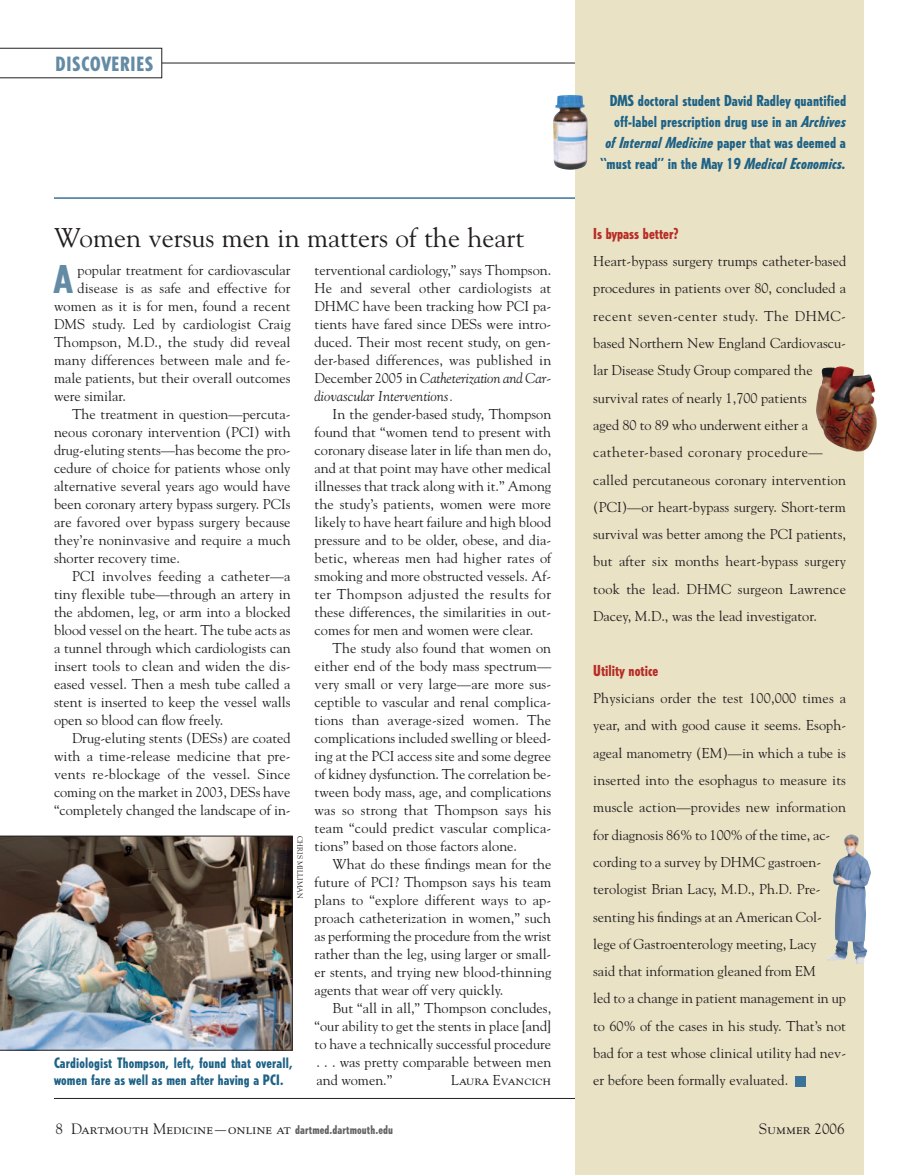
<style>
.page{position:relative;width:918px;height:1175px;background:#fff}
.page>*{position:absolute;margin:0;border:0;box-sizing:border-box;transform-origin:0 0}
.t1{font:800 condensed 37.95px "Tempo";color:#648ba4}
.t2{font:27px "Goudy";color:#231f20}
.t3{font:800 condensed 19.5px "Tempo";letter-spacing:.05em;color:#648ba4}
.t4{font:800 condensed 15px/21px "Tempo";letter-spacing:.005em;color:#1e6286;text-align:right}
.t5{font:15px "Goudy SC";color:#231f20}
.t6{font:800 condensed 15px "Tempo";color:#b72c25}
.t7{font:14.25px/18px "Goudy";color:#231f20;text-align:justify}
.t8{font:800 condensed 14.25px/16.5px "Tempo";letter-spacing:.01em;color:#1e6286}
.t9{font:14.25px "Goudy SC";color:#231f20}
.t10{font:7.5px "Goudy";color:#231f20}
.s1{font-style:italic}
.s2{font-family:"Goudy"}
.s3{font-family:"Tempo";font-weight:800;font-stretch:condensed;font-size:12px;color:#636366}
</style>
<div class="page">
<hr style="left:54px;top:1098px;width:792px;height:1px;background:#231f20">
<hr style="left:54px;top:197px;width:576px;height:2px;background:#3b7297">
<hr style="left:162px;top:63px;width:684px;height:1px;background:#231f20">
<div style="left:575px;top:0;width:289px;height:1174px;background:#eae2c5"></div>
<svg style="left:0;top:48px;width:162px;height:30px"></svg>
<img style="left:827px;top:834px;width:44px;height:130px">
<img style="left:553px;top:95px;width:35px;height:75px">
<img style="left:0;top:835px;width:292px;height:215px">
<div style="left:795px;top:1076px;width:11px;height:10px;background:#3b7297"></div>
<img style="left:816px;top:366px;width:61px;height:85px">
<h3 class="t3" style="left:56px;top:56px;width:99px">DISCOVERIES</h3>
<h2 class="t2" style="left:54px;top:222px;width:472px">Women versus men in matters of the heart</h2>
<h1 class="t1" style="left:55px;top:264px;width:19px">A</h1>
<p class="t7" style="left:78px;top:261px;width:215px">popular treatment for cardiovascular</p>
<p class="t7" style="left:78px;top:279px;width:215px">disease is as safe and effective for</p>
<p class="t7" style="left:54px;top:297px;width:238px">women as it is for men, found a recent</p>
<p class="t7" style="left:54px;top:315px;width:238px">DMS study. Led by cardiologist Craig</p>
<p class="t7" style="left:54px;top:333px;width:238px">Thompson, M.D., the study did reveal</p>
<p class="t7" style="left:54px;top:351px;width:238px">many differences between male and fe-</p>
<p class="t7" style="left:54px;top:369px;width:238px">male patients, but their overall outcomes</p>
<p class="t7" style="left:54px;top:387px;width:74px">were similar.</p>
<p class="t7" style="left:72px;top:405px;width:220px">The treatment in question—percuta-</p>
<p class="t7" style="left:54px;top:423px;width:238px">neous coronary intervention (PCI) with</p>
<p class="t7" style="left:54px;top:441px;width:238px">drug-eluting stents—has become the pro-</p>
<p class="t7" style="left:54px;top:459px;width:238px">cedure of choice for patients whose only</p>
<p class="t7" style="left:54px;top:477px;width:238px">alternative several years ago would have</p>
<p class="t7" style="left:54px;top:495px;width:238px">been coronary artery bypass surgery. PCIs</p>
<p class="t7" style="left:54px;top:513px;width:238px">are favored over bypass surgery because</p>
<p class="t7" style="left:54px;top:531px;width:238px">they’re noninvasive and require a much</p>
<p class="t7" style="left:54px;top:549px;width:128px">shorter recovery time.</p>
<p class="t7" style="left:72px;top:567px;width:220px">PCI involves feeding a catheter—a</p>
<p class="t7" style="left:54px;top:585px;width:238px">tiny flexible tube—through an artery in</p>
<p class="t7" style="left:54px;top:603px;width:238px">the abdomen, leg, or arm into a blocked</p>
<p class="t7" style="left:54px;top:621px;width:238px">blood vessel on the heart. The tube acts as</p>
<p class="t7" style="left:54px;top:639px;width:238px">a tunnel through which cardiologists can</p>
<p class="t7" style="left:54px;top:657px;width:238px">insert tools to clean and widen the dis-</p>
<p class="t7" style="left:54px;top:675px;width:238px">eased vessel. Then a mesh tube called a</p>
<p class="t7" style="left:54px;top:693px;width:238px">stent is inserted to keep the vessel walls</p>
<p class="t7" style="left:54px;top:711px;width:171px">open so blood can flow freely.</p>
<p class="t7" style="left:72px;top:729px;width:220px">Drug-eluting stents (DESs) are coated</p>
<p class="t7" style="left:54px;top:747px;width:238px">with a time-release medicine that pre-</p>
<p class="t7" style="left:54px;top:765px;width:238px">vents re-blockage of the vessel. Since</p>
<p class="t7" style="left:54px;top:783px;width:238px">coming on the market in 2003, DESs have</p>
<p class="t7" style="left:54px;top:801px;width:238px">“completely changed the landscape of in-</p>
<p class="t10" style="left:304px;top:836px;width:65px;rotate:90deg">CHRIS MILLIMAN</p>
<p class="t8" style="left:54px;top:1056px;width:240px">Cardiologist Thompson, left, found that overall, women fare as well as men after having a PCI.</p>
<p class="t7" style="left:315px;top:261px;width:238px">terventional cardiology,” says Thompson.<br>He and several other cardiologists at DHMC have been tracking how PCI pa&shy;tients have fared since DESs were intro&shy;duced. Their most recent study, on gen&shy;der-based differences, was published in December 2005 in <span class="s1">Catheterization and Car&shy;diovascular Interventions.</span></p>
<p class="t7" style="left:315px;top:405px;width:238px;text-indent:18px">In the gender-based study, Thompson found that “women tend to present with coronary disease later in life than men do, and at that point may have other medical illnesses that track along with it.” Among the study’s patients, women were more likely to have heart failure and high blood pressure and to be older, obese, and dia&shy;betic, whereas men had higher rates of smoking and more obstructed vessels. Af&shy;ter Thompson adjusted the results for these differences, the similarities in out&shy;comes for men and women were clear.</p>
<p class="t7" style="left:315px;top:639px;width:238px;text-indent:18px">The study also found that women on either end of the body mass spectrum— very small or very large—are more sus&shy;ceptible to vascular and renal complica&shy;tions than average-sized women. The complications included swelling or bleed&shy;ing at the PCI access site and some degree of kidney dysfunction. The correlation be&shy;tween body mass, age, and complications was so strong that Thompson says his team “could predict vascular complica&shy;tions” based on those factors alone.</p>
<p class="t7" style="left:315px;top:855px;width:238px;text-indent:18px">What do these findings mean for the future of PCI? Thompson says his team plans to “explore different ways to ap&shy;proach catheterization in women,” such as performing the procedure from the wrist rather than the leg, using larger or small&shy;er stents, and trying new blood-thinning agents that wear off very quickly.</p>
<p class="t7" style="left:315px;top:999px;width:238px;text-indent:18px">But “all in all,” Thompson concludes, “our ability to get the stents in place [and] to have a technically successful procedure . . . was pretty comparable between men and women.”</p>
<p class="t9" style="left:451px;top:1074px;width:102px">Laura Evancich</p>
<p class="t5" style="left:56px;top:1122px;width:339px"><span class="s2">8</span> Dartmouth Medicine—online at <span class="s3">dartmed.dartmouth.edu</span></p>
<p class="t4" style="left:600px;top:91px;width:247px">DMS doctoral student David Radley quantified off-label prescription drug use in an <span class="s1">Archives<br>of Internal Medicine</span> paper that was deemed a “must read” in the May 19 <span class="s1">Medical Economics.</span></p>
<p class="t6" style="left:593px;top:228px;width:87px">Is bypass better?</p>
<p class="t7" style="left:593px;top:247px;width:254px;line-height:27.3px;text-align:left">Heart-bypass surgery trumps catheter-based procedures in patients over 80, concluded a recent seven-center study. The DHMC&shy;based Northern New England Cardiovascu&shy;lar Disease Study Group compared the survival rates of nearly 1,700 patients<br>aged 80 to 89 who underwent either a catheter-based coronary procedure— called percutaneous coronary intervention (PCI)—or heart-bypass surgery. Short-term survival was better among the PCI patients, but after six months heart-bypass surgery took the lead. DHMC surgeon Lawrence Dacey, M.D., was the lead investigator.</p>
<p class="t6" style="left:593px;top:665px;width:67px">Utility notice</p>
<p class="t7" style="left:593px;top:684px;width:254px;line-height:27.3px;text-align:left">Physicians order the test 100,000 times a year, and with good cause it seems. Esoph&shy;ageal manometry (EM)—in which a tube is inserted into the esophagus to measure its muscle action—provides new information for diagnosis 86% to 100% of the time, ac&shy;cording to a survey by DHMC gastroen&shy;terologist Brian Lacy, M.D., Ph.D. Pre&shy;senting his findings at an American Col&shy;lege of Gastroenterology meeting, Lacy<br>said that information gleaned from EM<br>led to a change in patient management in up to 60% of the cases in his study. That’s not bad for a test whose clinical utility had nev&shy;er before been formally evaluated.</p>
<p class="t5" style="left:759px;top:1122px;width:87px">Summer <span class="s2">2006</span></p>
</div>
